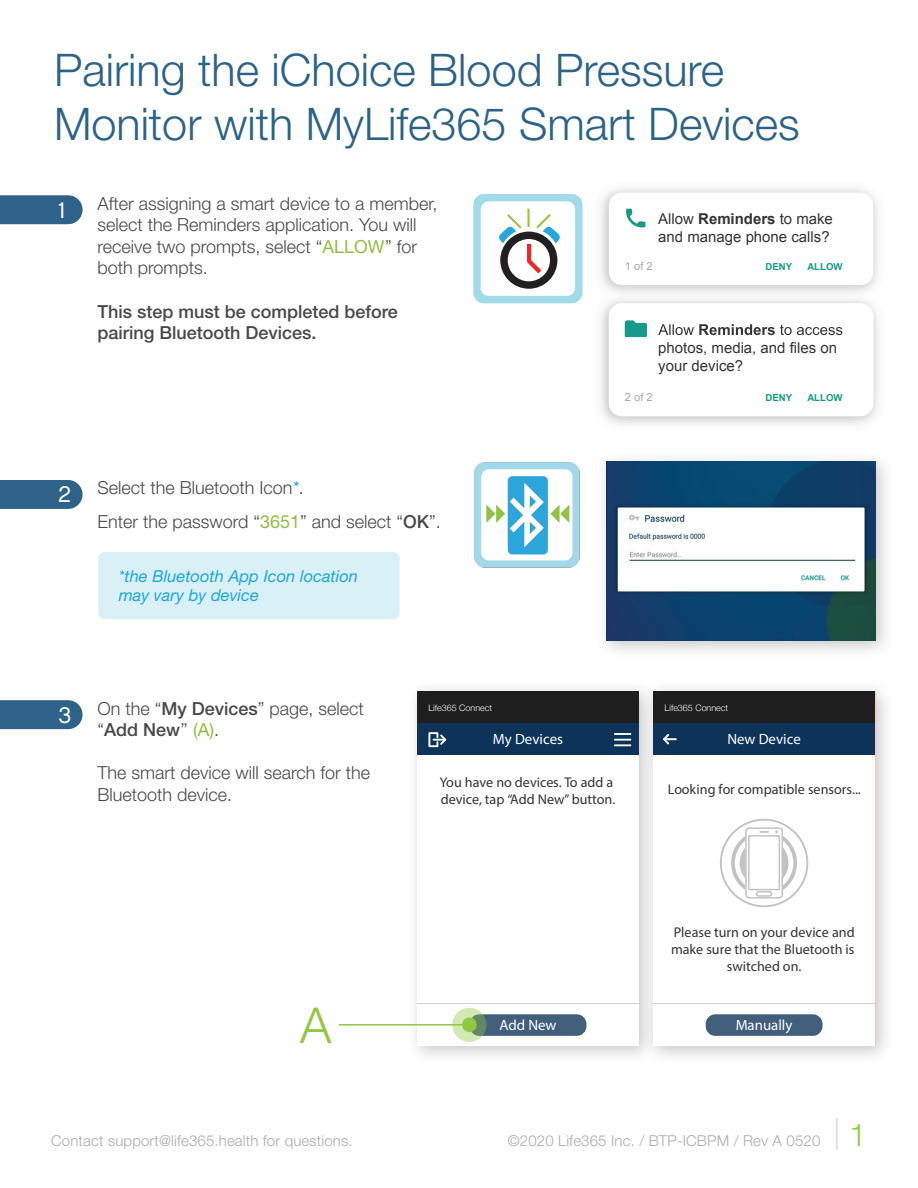
<style>
.page{position:relative;width:918px;height:1188px;background:#fff}
.page>*{position:absolute;margin:0;border:0;box-sizing:border-box;transform-origin:0 0}
.t1{font:300 49.5px "Helvetica Neue LT Std";color:#91c841}
.t2{font:300 45px/54px "Helvetica Neue LT Std";color:#2b6389}
.t3{font:22.5px "Chalet London Nineteen Eighty";color:#fff}
.t4{font:300 18px/21.6px "Helvetica Neue LT Std";color:#484948}
.t5{font:500 18px/21.6px "Helvetica Neue LT Std";color:#484948}
.t6{font:italic 16.5px/19.5px "Helvetica Neue LT Std";color:#1da6df}
.t7{font:300 15px "Helvetica Neue LT Std";letter-spacing:.01em;color:#aaabab}
.t8{font:15px/18px "Arial";color:#323332}
.t9{font:14.85px "Myriad Pro";color:#fff}
.t10{font:14.1px/17px "Myriad Pro";color:#323332}
.t11{font:11.25px "Arial";color:#acabab}
.t12{font:700 9.6px "Arial";color:#169987}
.t13{font:300 9px "Helvetica Neue";color:#fff}
.s1{font-weight:400;color:#90bf3e}
.s2{font-weight:400;font-style:italic;color:#1da6df}
.s3{font-weight:400;color:#8fbf40}
.s4{font-weight:500}
.s5{font-weight:700}
.s6{font-size:31.5px;color:#91c841}
</style>
<div class="page">
<div style="left:406px;top:680px;width:253px;height:385px;background:#231f20;opacity:.25"></div>
<div style="left:417px;top:691px;width:222px;height:354px;background:#fff"></div>
<div style="left:417px;top:723px;width:222px;height:32px;background:#0d3458"></div>
<div style="left:417px;top:691px;width:222px;height:32px;background:#1d1e1d"></div>
<div style="left:470px;top:1014px;width:116px;height:22px;background:#415f7b;border-radius:10px"></div>
<svg style="left:614px;top:733px;width:17px;height:13px"></svg>
<svg style="left:428px;top:732px;width:18px;height:15px"></svg>
<hr style="left:417px;top:1004px;width:222px;height:1px;background:#cfd0ce">
<div style="left:642px;top:680px;width:253px;height:385px;background:#231f20;opacity:.25"></div>
<svg style="left:0;top:700px;width:83px;height:29px;background:#38698d"></svg>
<svg style="left:0;top:195px;width:83px;height:29px;background:#386a8e"></svg>
<img style="left:600px;top:188px;width:278px;height:237px">
<div style="left:609px;top:303px;width:264px;height:113px;background:#fff;border-radius:13px"></div>
<img style="left:553px;top:251px;width:325px;height:90px">
<img style="left:609px;top:303px;width:264px;height:38px">
<img style="left:625px;top:320px;width:22px;height:17px">
<img style="left:658px;top:324px;width:36px;height:11px">
<img style="left:699px;top:324px;width:144px;height:11px">
<img style="left:780px;top:324px;width:62px;height:11px">
<div style="left:609px;top:193px;width:264px;height:92px;background:#fff;border-radius:13px"></div>
<svg style="left:626px;top:209px;width:20px;height:18px"></svg>
<svg style="left:473px;top:194px;width:110px;height:109px"></svg>
<svg style="left:0;top:480px;width:83px;height:29px;background:#37698d"></svg>
<div style="left:595px;top:450px;width:300px;height:209px;background:#231f20;opacity:.25"></div>
<img style="left:606px;top:461px;width:269px;height:179px">
<svg style="left:452px;top:1008px;width:34px;height:34px"></svg>
<div style="left:462px;top:1017px;width:15px;height:15px;background:#91c841;border-radius:50%"></div>
<hr style="left:339px;top:1024px;width:130px;height:2px;background:#91c841">
<img style="left:474px;top:462px;width:106px;height:106px">
<div style="left:98px;top:552px;width:302px;height:67px;background:#d9f0f6;border-radius:6px"></div>
<svg style="left:653px;top:1045px;width:222px;height:1px"></svg>
<div style="left:653px;top:691px;width:222px;height:354px;background:#fff"></div>
<div style="left:653px;top:723px;width:222px;height:32px;background:#0d3458"></div>
<div style="left:653px;top:691px;width:222px;height:32px;background:#1d1e1d"></div>
<div style="left:706px;top:1014px;width:117px;height:22px;background:#415f7b;border-radius:10px"></div>
<svg style="left:663px;top:734px;width:14px;height:10px"></svg>
<svg style="left:720px;top:819px;width:88px;height:88px"></svg>
<hr style="left:653px;top:1004px;width:222px;height:1px;background:#cfd0ce">
<p class="t2" style="left:54px;top:42px;width:747px">Pairing the iChoice Blood Pressure<br>Monitor with MyLife365 Smart Devices</p>
<p class="t3" style="left:58px;top:196px;width:9px">1</p>
<p class="t4" style="left:98px;top:192px;width:342px">After assigning a smart device to a member, select the Reminders application. You will receive two prompts, select “<span class="s1">ALLOW</span>” for both prompts.</p>
<p class="t5" style="left:98px;top:300px;width:302px">This step must be completed before pairing Bluetooth Devices.</p>
<p class="t3" style="left:58px;top:481px;width:14px">2</p>
<p class="t4" style="left:98px;top:477px;width:208px">Select the Bluetooth Icon<span class="s2">*</span>.</p>
<p class="t4" style="left:98px;top:510px;width:345px">Enter the password “<span class="s3">3651</span>” and select “<span class="s4">OK</span>”.</p>
<p class="t6" style="left:119px;top:566px;width:241px">*the Bluetooth App Icon location may vary by device</p>
<p class="t8" style="left:658px;top:210px;width:176px">Allow <span class="s5">Reminders</span> to make and manage phone calls?</p>
<p class="t11" style="left:625px;top:259px;width:30px">1 of 2</p>
<p class="t12" style="left:766px;top:260px;width:28px">DENY</p>
<p class="t12" style="left:807px;top:260px;width:37px">ALLOW</p>
<p class="t8" style="left:658px;top:339px;width:180px">photos, media, and files on your device?</p>
<p class="t11" style="left:625px;top:390px;width:30px">2 of 2</p>
<p class="t12" style="left:766px;top:392px;width:28px">DENY</p>
<p class="t12" style="left:807px;top:392px;width:37px">ALLOW</p>
<p class="t3" style="left:58px;top:701px;width:14px">3</p>
<p class="t4" style="left:98px;top:697px;width:268px">On the “<span class="s4">My Devices</span>” page, select “<span class="s4">Add New</span>’’ <span class="s3">(A)</span>.</p>
<p class="t4" style="left:98px;top:762px;width:274px">The smart device will search for the<br>Bluetooth device.</p>
<p class="t13" style="left:428px;top:701px;width:65px">Life365 Connect</p>
<p class="t9" style="left:493px;top:730px;width:72px">My Devices</p>
<p class="t10" style="left:440px;top:773px;width:177px">You have no devices. To add a device, tap “Add New” button.</p>
<p class="t13" style="left:665px;top:701px;width:65px">Life365 Connect</p>
<p class="t9" style="left:727px;top:730px;width:75px">New Device</p>
<p class="t10" style="left:668px;top:780px;width:195px">Looking for compatible sensors...</p>
<p class="t1" style="left:300px;top:995px;width:33px">A</p>
<p class="t9" style="left:499px;top:1016px;width:59px">Add New</p>
<p class="t10" style="left:671px;top:924px;width:185px;text-align:center">Please turn on your device and make sure that the Bluetooth is switched on.</p>
<p class="t9" style="left:736px;top:1016px;width:58px">Manually</p>
<p class="t7" style="left:51px;top:1131px;width:303px">Contact support@life365.health for questions.</p>
<p class="t7" style="left:508px;top:1131px;width:360px">©2020 Life365 Inc. / BTP-ICBPM / Rev A 0520 <sup>|</sup> <span class="s6">1</span></p>
</div>
